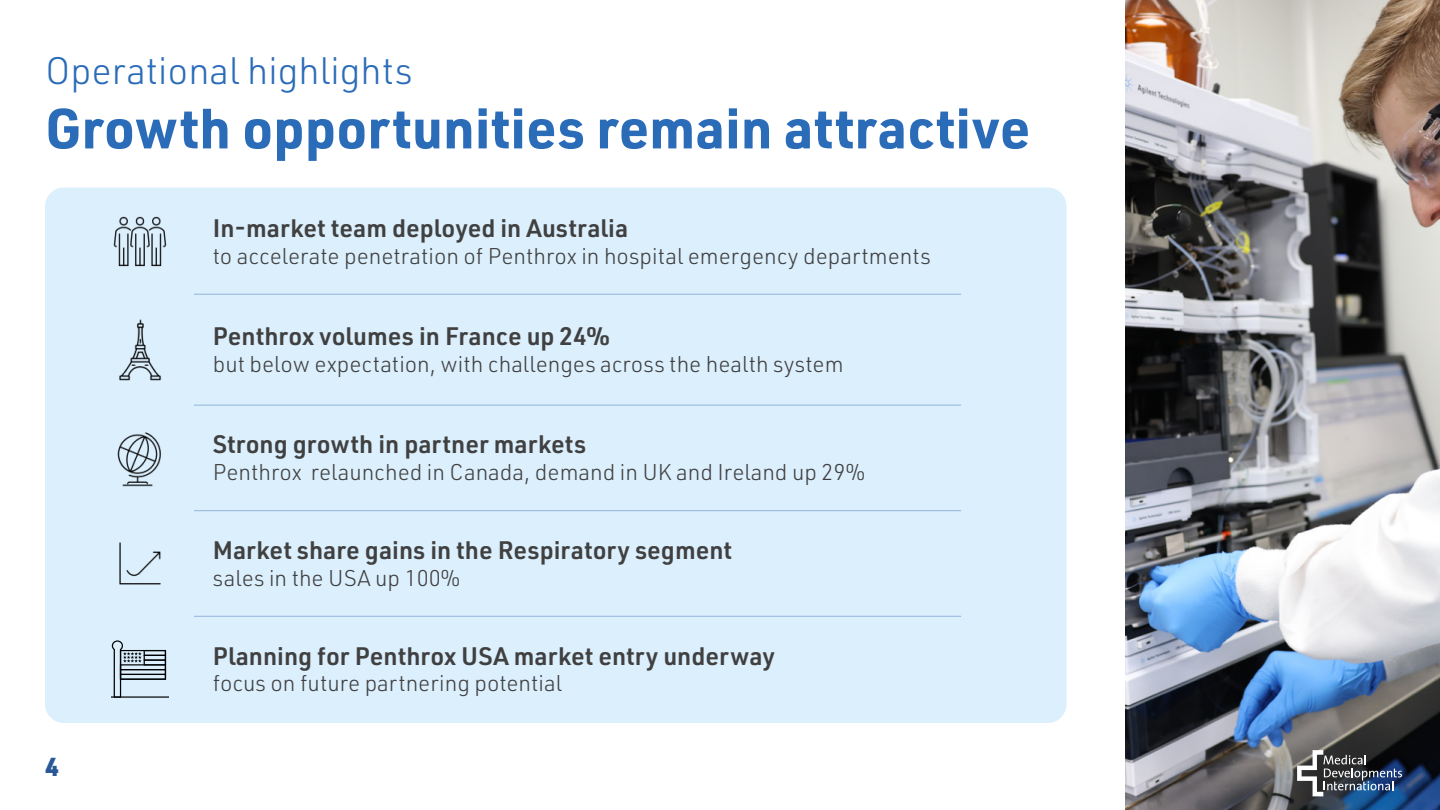
<style>
.page{position:relative;width:1440px;height:810px;background:#fff}
.page>*{position:absolute;margin:0;border:0;box-sizing:border-box;transform-origin:0 0}
.t1{font:700 55.5px "URWDIN";color:#2a6cb8}
.t2{font:300 37.5px "URWDIN";color:#2a6cb8}
.t3{font:900 25.5px "URWDIN";color:#2a5796}
.t4{font:600 24.83px "URWDIN";color:#404040}
.t5{font:300 22.35px "URWDIN";color:#404040}
</style>
<div class="page">
<div style="left:45px;top:188px;width:1021px;height:535px;background:#dceffd;border-radius:19px"></div>
<img style="left:1125px;top:0;width:315px;height:810px">
<hr style="left:194px;top:294px;width:767px;height:1px;background:#92b4db">
<hr style="left:194px;top:405px;width:767px;height:1px;background:#92b4db">
<hr style="left:194px;top:510px;width:767px;height:1px;background:#92b4db">
<hr style="left:194px;top:616px;width:767px;height:1px;background:#92b4db">
<img style="left:119px;top:319px;width:43px;height:62px">
<svg style="left:111px;top:640px;width:57px;height:58px"></svg>
<img style="left:119px;top:542px;width:42px;height:43px">
<img style="left:117px;top:432px;width:44px;height:55px">
<img style="left:113px;top:216px;width:54px;height:51px">
<svg style="left:1297px;top:750px;width:105px;height:46px;background:#515a67"></svg>
<h2 class="t2" style="left:45px;top:46px;width:369px">Operational highlights</h2>
<h1 class="t1" style="left:45px;top:90px;width:987px">Growth opportunities remain attractive</h1>
<p class="t4" style="left:213px;top:211px;width:417px">In-market team deployed in Australia</p>
<p class="t5" style="left:213px;top:241px;width:720px">to accelerate penetration of Penthrox in hospital emergency departments</p>
<p class="t4" style="left:213px;top:319px;width:399px">Penthrox volumes in France up 24%</p>
<p class="t5" style="left:213px;top:349px;width:632px">but below expectation, with challenges across the health system</p>
<p class="t4" style="left:213px;top:428px;width:375px">Strong growth in partner markets</p>
<p class="t5" style="left:213px;top:458px;width:654px">Penthrox relaunched in Canada, demand in UK and Ireland up 29%</p>
<p class="t4" style="left:213px;top:533px;width:521px">Market share gains in the Respiratory segment</p>
<p class="t5" style="left:213px;top:563px;width:249px">sales in the USA up 100%</p>
<p class="t3" style="left:45px;top:750px;width:15px">4</p>
<p class="t4" style="left:213px;top:639px;width:564px">Planning for Penthrox USA market entry underway</p>
<p class="t5" style="left:213px;top:669px;width:351px">focus on future partnering potential</p>
</div>
